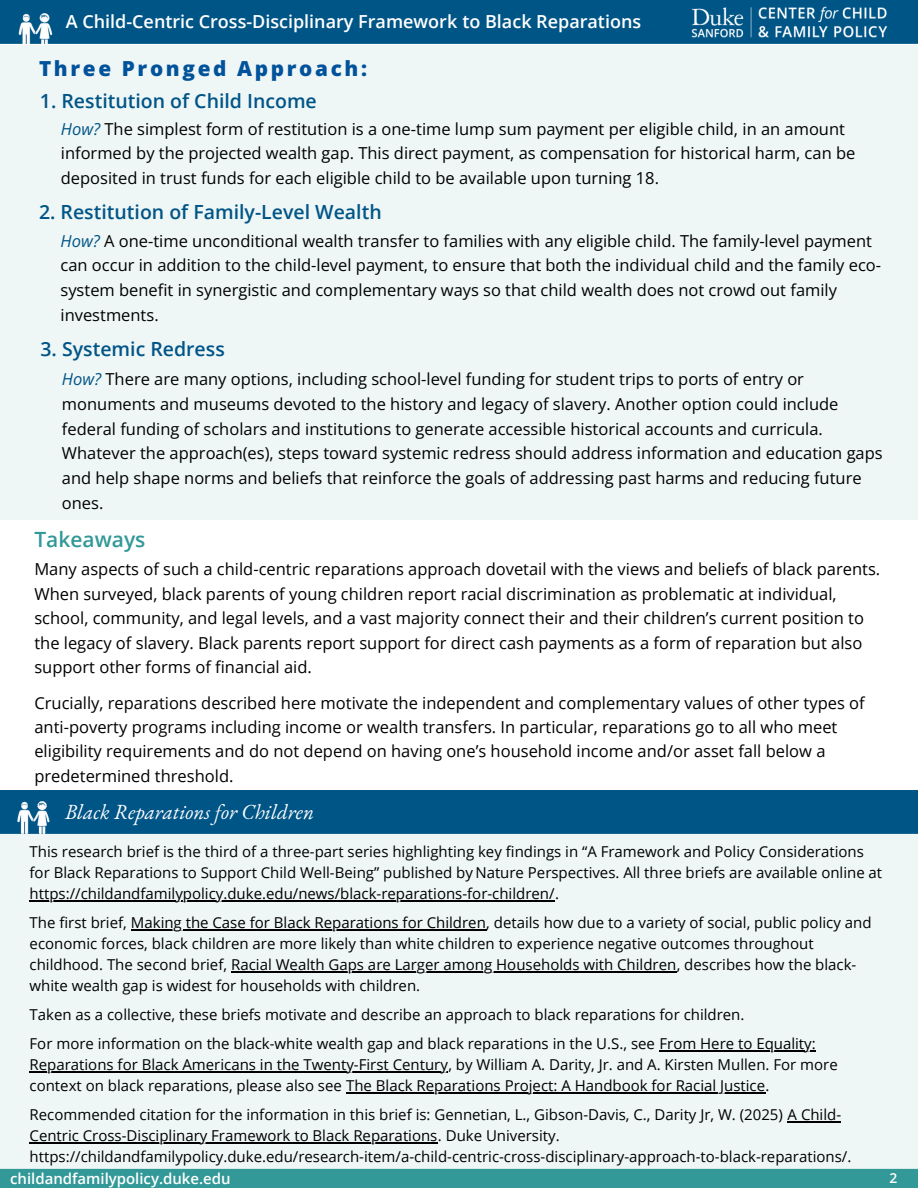
<style>
.page{position:relative;width:918px;height:1188px;background:#fff}
.page>*{position:absolute;margin:0;border:0;box-sizing:border-box;transform-origin:0 0}
.t1{font:italic 21px "EB Garamond";color:#fff}
.t2{font:600 21px "Open Sans";color:#339898}
.t3{font:800 20.7px "Open Sans";letter-spacing:.13em;color:#00539b}
.t4{font:600 19.5px "Open Sans";color:#005587}
.t5{font:600 18px "Open Sans";color:#fff}
.t6{font:16.5px/24.8px "Open Sans";color:#000}
.t7{font:15px/21px "Open Sans";color:#000}
.t8{font:600 15px "Open Sans";color:#fff}
.t9{font:600 13.8px "Open Sans";color:#fff}
.s1{font-style:italic;color:#005587}
</style>
<div class="page">
<div style="left:0;top:834px;width:918px;height:354px;background:#eff6f6"></div>
<div style="left:0;top:1169px;width:918px;height:19px;background:#339898"></div>
<div style="left:0;top:45px;width:918px;height:474px;background:#eff6f6"></div>
<div style="left:0;top:0;width:918px;height:44px;background:#005587"></div>
<img style="left:623px;top:6px;width:295px;height:38px">
<img style="left:10px;top:13px;width:49px;height:31px">
<hr style="left:30px;top:900px;width:525px;height:1px;background:#000">
<hr style="left:131px;top:929px;width:355px;height:1px;background:#000">
<hr style="left:231px;top:971px;width:446px;height:1px;background:#000">
<hr style="left:659px;top:1050px;width:157px;height:1px;background:#000">
<hr style="left:30px;top:1071px;width:418px;height:1px;background:#000">
<hr style="left:346px;top:1092px;width:420px;height:1px;background:#000">
<hr style="left:788px;top:1121px;width:53px;height:1px;background:#000">
<hr style="left:30px;top:1142px;width:408px;height:1px;background:#000">
<div style="left:0;top:790px;width:918px;height:44px;background:#005587"></div>
<img style="left:17px;top:801px;width:33px;height:32px">
<h1 class="t5" style="left:66px;top:9px;width:577px">A Child-Centric Cross-Disciplinary Framework to Black Reparations</h1>
<p class="t3" style="left:39px;top:54px;width:330px">Three Pronged Approach:</p>
<h3 class="t4" style="left:40px;top:88px;width:278px">1. Restitution of Child Income</h3>
<h1 class="t6" style="left:61px;top:116px;width:796px"><span class="s1">How?</span> The simplest form of restitution is a one-time lump sum payment per eligible child, in an amount informed by the projected wealth gap. This direct payment, as compensation for historical harm, can be deposited in trust funds for each eligible child to be available upon turning 18.</h1>
<h4 class="t4" style="left:39px;top:198px;width:344px">2. Restitution of Family-Level Wealth</h4>
<h4 class="t6" style="left:61px;top:228px;width:822px"><span class="s1">How?</span> A one-time unconditional wealth transfer to families with any eligible child. The family-level payment can occur in addition to the child-level payment, to ensure that both the individual child and the family eco&shy;system benefit in synergistic and complementary ways so that child wealth does not crowd out family investments.</h4>
<h1 class="t4" style="left:40px;top:335px;width:186px">3. Systemic Redress</h1>
<h4 class="t6" style="left:62px;top:366px;width:822px"><span class="s1">How?</span> There are many options, including school-level funding for student trips to ports of entry or monuments and museums devoted to the history and legacy of slavery. Another option could include federal funding of scholars and institutions to generate accessible historical accounts and curricula.<br>Whatever the approach(es), steps toward systemic redress should address information and education gaps and help shape norms and beliefs that reinforce the goals of addressing past harms and reducing future ones.</h4>
<h1 class="t2" style="left:34px;top:525px;width:113px">Takeaways</h1>
<h4 class="t6" style="left:34px;top:557px;width:847px">Many aspects of such a child-centric reparations approach dovetail with the views and beliefs of black parents.<br>When surveyed, black parents of young children report racial discrimination as problematic at individual, school, community, and legal levels, and a vast majority connect their and their children’s current position to the legacy of slavery. Black parents report support for direct cash payments as a form of reparation but also support other forms of financial aid.</h4>
<h1 class="t6" style="left:34px;top:690px;width:832px;line-height:24.3px">Crucially, reparations described here motivate the independent and complementary values of other types of anti-poverty programs including income or wealth transfers. In particular, reparations go to all who meet eligibility requirements and do not depend on having one’s household income and/or asset fall below a predetermined threshold.</h1>
<p class="t1" style="left:65px;top:798px;width:250px">Black Reparations for Children</p>
<p class="t7" style="left:30px;top:841px;width:854px">This research brief is the third of a three-part series highlighting key findings in “A Framework and Policy Considerations for Black Reparations to Support Child Well-Being” published by Nature Perspectives. All three briefs are available online at</p>
<h2 class="t7" style="left:30px;top:879px;width:843px;line-height:29px">https://childandfamilypolicy.duke.edu/news/black-reparations-for-children/.<br>The first brief, Making the Case for Black Reparations for Children, details how due to a variety of social, public policy and</h2>
<p class="t7" style="left:30px;top:933px;width:828px">economic forces, black children are more likely than white children to experience negative outcomes throughout childhood. The second brief, Racial Wealth Gaps are Larger among Households with Children, describes how the black-</p>
<p class="t7" style="left:30px;top:971px;width:788px;line-height:29px">white wealth gap is widest for households with children.<br>Taken as a collective, these briefs motivate and describe an approach to black reparations for children.<br>For more information on the black-white wealth gap and black reparations in the U.S., see From Here to Equality:</p>
<p class="t7" style="left:30px;top:1054px;width:810px">Reparations for Black Americans in the Twenty-First Century, by William A. Darity, Jr. and A. Kirsten Mullen. For more context on black reparations, please also see The Black Reparations Project: A Handbook for Racial Justice.</p>
<p class="t7" style="left:30px;top:1104px;width:813px">Recommended citation for the information in this brief is: Gennetian, L., Gibson-Davis, C., Darity Jr, W. (2025) A Child-</p>
<p class="t7" style="left:30px;top:1125px;width:823px">Centric Cross-Disciplinary Framework to Black Reparations. Duke University. https://childandfamilypolicy.duke.edu/research-item/a-child-centric-cross-disciplinary-approach-to-black-reparations/.</p>
<p class="t8" style="left:10px;top:1168px;width:222px">childandfamilypolicy.duke.edu</p>
<p class="t9" style="left:890px;top:1168px;width:9px">2</p>
</div>
